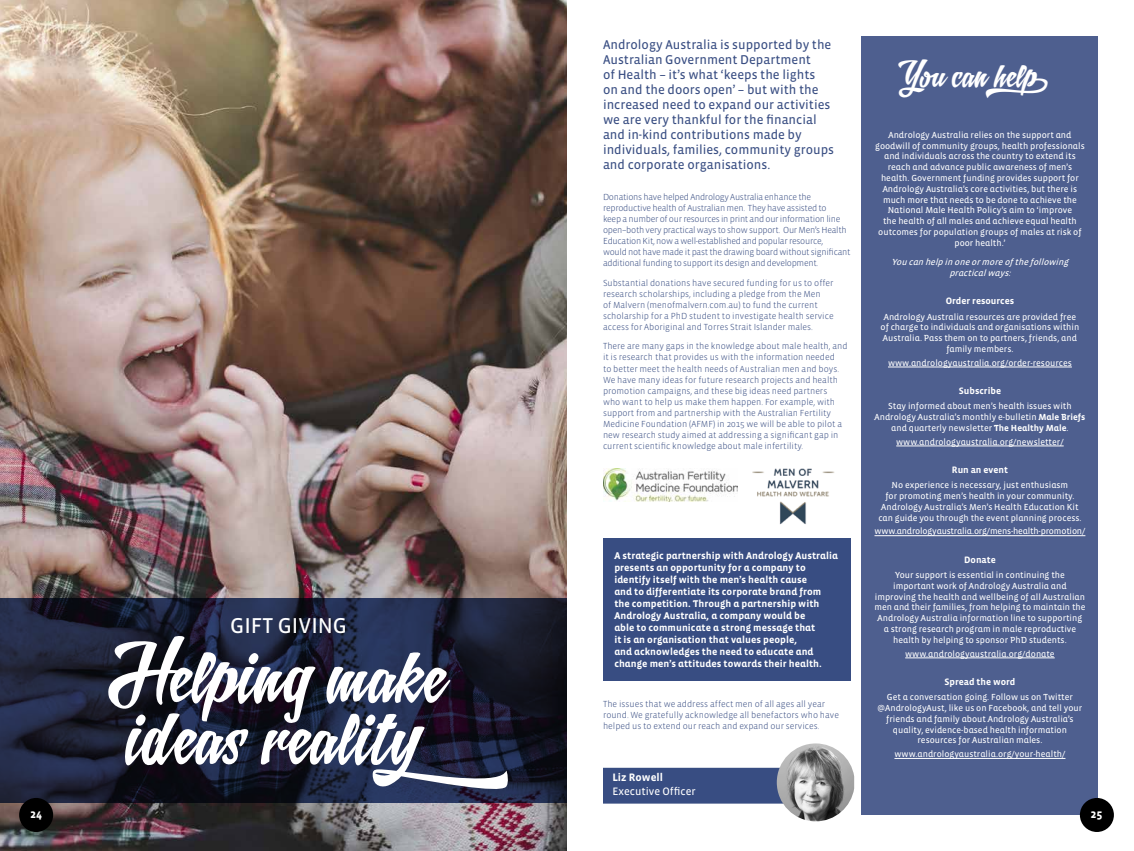
<style>
.page{position:relative;width:1134px;height:851px;background:#fff}
.page>*{position:absolute;margin:0;border:0;box-sizing:border-box;transform-origin:0 0}
.t1{font:61.4px/61.4px "Letrista Script";color:#fff}
.t2{font:27px "Letrista Script";color:#fff}
.t3{font:22px "Vista Sans Reg";color:#fff}
.t4{font:13px/15px "Vista Sans Reg";color:#384d82}
.t5{font:700 12px "Vista Sans";color:#fff}
.t6{font:11px "Vista Sans Reg";color:#fff}
.t7{font:700 11px "Vista Sans";color:#fff}
.t8{font:700 10px/12px "Vista Sans Alt";letter-spacing:.005em;color:#fff}
.t9{font:700 9.5px "Vista Sans";color:#fff}
.t10{font:9px/10.8px "Vista Sans Alt Reg";color:#fff;text-align:center}
.t11{font:300 9px/11px "Vista Sans";color:#384d82}
.t12{font:300 9px/11px "Vista Sans";letter-spacing:-.03em;color:#384d82}
.t13{font:italic 9px/10.8px "Vista Sans Alt Reg";color:#fff;text-align:center}
.t14{font:9px "Vista Sans Alt Reg";letter-spacing:-.02em;color:#fff}
.s1{font-family:"Vista Sans Alt";font-weight:700}
</style>
<div class="page">
<img style="left:0;top:0;width:567px;height:850px">
<div style="left:603px;top:767px;width:174px;height:36px;background:#384d82"></div>
<svg style="left:0;top:598px;width:567px;height:204px;background:#1b1f36"></svg>
<div style="left:862px;top:36px;width:236px;height:778px;background:#4e5f8f"></div>
<hr style="left:888px;top:367px;width:184px;height:1px;background:#fff">
<hr style="left:896px;top:445px;width:168px;height:1px;background:#fff">
<hr style="left:874px;top:535px;width:211px;height:1px;background:#fff">
<hr style="left:905px;top:657px;width:150px;height:1px;background:#fff">
<hr style="left:894px;top:758px;width:171px;height:1px;background:#fff">
<img style="left:603px;top:468px;width:135px;height:33px">
<img style="left:752px;top:468px;width:83px;height:57px">
<img style="left:777px;top:743px;width:77px;height:78px">
<div style="left:603px;top:538px;width:247px;height:142px;background:#384d82"></div>
<div style="left:19px;top:797px;width:34px;height:34px;background:#000;border-radius:50%"></div>
<div style="left:1080px;top:797px;width:34px;height:34px;background:#000;border-radius:50%"></div>
<h3 class="t3" style="left:230px;top:614px;width:118px">GIFT GIVING</h3>
<h1 class="t1" style="left:111px;top:643px;width:420px">Helping make ideas reality</h1>
<p class="t4" style="left:603px;top:38px;width:233px">Andrology Australia is supported by the Australian Government Department<br>of Health – it’s what ‘keeps the lights<br>on and the doors open’ – but with the increased need to expand our activities we are very thankful for the financial and in-kind contributions made by individuals, families, community groups and corporate organisations.</p>
<p class="t12" style="left:603px;top:192px;width:249px">Donations have helped Andrology Australia enhance the reproductive health of Australian men. They have assisted to<br>keep a number of our resources in print and our information line open–both very practical ways to show support. Our Men’s Health Education Kit, now a well-established and popular resource,<br>would not have made it past the drawing board without significant additional funding to support its design and development.</p>
<p class="t11" style="left:603px;top:277px;width:232px">Substantial donations have secured funding for us to offer research scholarships, including a pledge from the Men<br>of Malvern (menofmalvern.com.au) to fund the current scholarship for a PhD student to investigate health service access for Aboriginal and Torres Strait Islander males.</p>
<p class="t11" style="left:603px;top:341px;width:246px">There are many gaps in the knowledge about male health, and it is research that provides us with the information needed<br>to better meet the health needs of Australian men and boys.<br>We have many ideas for future research projects and health promotion campaigns, and these big ideas need partners<br>who want to help us make them happen. For example, with support from and partnership with the Australian Fertility Medicine Foundation (AFMF) in 2015 we will be able to pilot a new research study aimed at addressing a significant gap in current scientific knowledge about male infertility.</p>
<p class="t8" style="left:614px;top:550px;width:225px">A strategic partnership with Andrology Australia presents an opportunity for a company to identify itself with the men’s health cause<br>and to differentiate its corporate brand from the competition. Through a partnership with Andrology Australia, a company would be<br>able to communicate a strong message that<br>it is an organisation that values people,<br>and acknowledges the need to educate and change men’s attitudes towards their health.</p>
<p class="t11" style="left:603px;top:698px;width:238px">The issues that we address affect men of all ages all year round. We gratefully acknowledge all benefactors who have helped us to extend our reach and expand our services.</p>
<p class="t7" style="left:612px;top:772px;width:52px">Liz Rowell</p>
<p class="t6" style="left:612px;top:786px;width:85px">Executive Officer</p>
<h2 class="t2" style="left:903px;top:58px;width:188px">You can help</h2>
<p class="t10" style="left:875px;top:129px;width:211px">Andrology Australia relies on the support and goodwill of community groups, health professionals and individuals across the country to extend its reach and advance public awareness of men’s health. Government funding provides support for Andrology Australia’s core activities, but there is much more that needs to be done to achieve the National Male Health Policy’s aim to ‘improve<br>the health of all males and achieve equal health outcomes for population groups of males at risk of poor health.’</p>
<p class="t13" style="left:892px;top:257px;width:181px">You can help in oneormoreof thefollowing practicalways:</p>
<p class="t9" style="left:946px;top:296px;width:70px">Order resources</p>
<p class="t10" style="left:880px;top:311px;width:200px">Andrology Australia resources are provided free of charge to individuals and organisations within Australia. Pass them on to partners, friends, and family members.</p>
<p class="t10" style="left:888px;top:357px;width:185px">www.andrologyaustralia.org/order-resources</p>
<p class="t9" style="left:959px;top:386px;width:44px">Subscribe</p>
<p class="t10" style="left:874px;top:401px;width:212px">Stay informed about men’s health issues with<br>Andrology Australia’s monthly e-bulletin <span class="s1">Male Briefs </span>and quarterly newsletter <span class="s1">The Healthy Male</span>.</p>
<p class="t10" style="left:896px;top:436px;width:169px">www.andrologyaustralia.org/newsletter/</p>
<p class="t9" style="left:952px;top:465px;width:58px">Run an event</p>
<p class="t10" style="left:878px;top:480px;width:205px">No experience is necessary, just enthusiasm<br>for promoting men’s health in your community.<br>Andrology Australia’s Men’s Health Education Kit can guide you through the event planning process.</p>
<p class="t14" style="left:874px;top:526px;width:212px">www.andrologyaustralia.org/mens-health-promotion/</p>
<p class="t9" style="left:964px;top:554px;width:33px">Donate</p>
<p class="t10" style="left:874px;top:569px;width:213px">Your support is essential in continuing the important work of Andrology Australia and improving the health and wellbeing of all Australian men and their families, from helping to maintain the Andrology Australia information line to supporting a strong research program in male reproductive health by helping to sponsor PhD students.</p>
<p class="t10" style="left:905px;top:648px;width:151px">www.andrologyaustralia.org/donate</p>
<p class="t9" style="left:944px;top:677px;width:72px">Spread the word</p>
<p class="t10" style="left:878px;top:691px;width:206px">Get a conversation going. Follow us on Twitter @AndrologyAust, like us on Facebook, and tell your friends and family about Andrology Australia’s quality, evidence-based health information resources for Australian males.</p>
<p class="t10" style="left:894px;top:748px;width:173px">www.andrologyaustralia.org/your-health/</p>
<h3 class="t5" style="left:30px;top:807px;width:13px">24</h3>
<h3 class="t5" style="left:1090px;top:807px;width:13px">25</h3>
</div>
